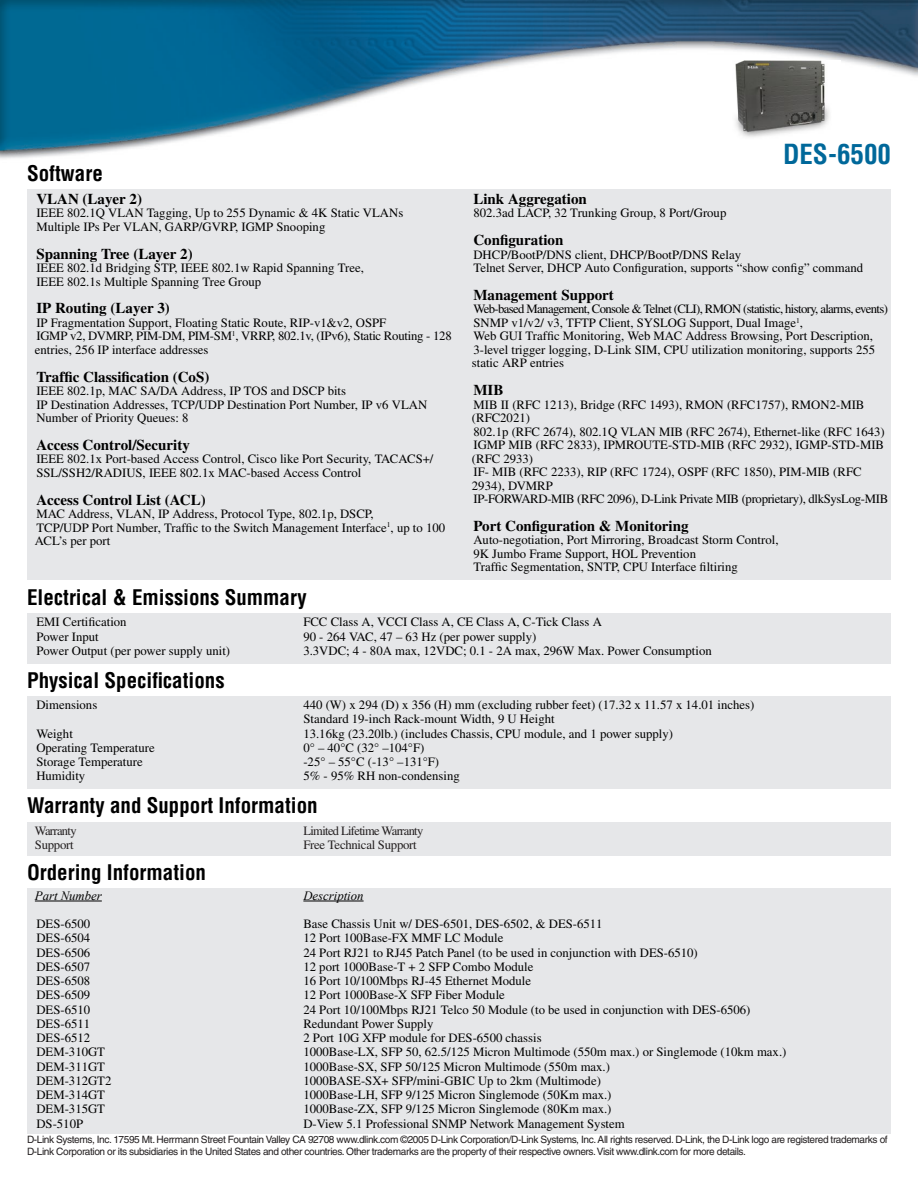
<style>
.page{position:relative;width:918px;height:1188px;background:#fff}
.page>*{position:absolute;margin:0;border:0;box-sizing:border-box;transform-origin:0 0}
.t1{font:700 condensed 27px "Helvetica";color:#00689a}
.t2{font:700 condensed 21px "Helvetica";color:#000}
.t3{font:700 15px "Times";color:#000}
.t4{font:12.75px/13.5px "Times";color:#000}
.t5{font:12.75px "Times";letter-spacing:-.05em;color:#231f20}
.t6{font:12.75px "Times";letter-spacing:-.02em;color:#231f20}
.t7{font:italic 12.75px "Times New Roman";color:#000}
.t8{font:10.2px/12.6px "Helvetica";letter-spacing:-.04em;color:#231f20}
</style>
<div class="page">
<img style="left:0;top:0;width:918px;height:159px">
<img style="left:706px;top:60px;width:134px;height:80px">
<div style="left:27px;top:614px;width:864px;height:50px;background:#e6e7e9"></div>
<div style="left:27px;top:696px;width:864px;height:93px;background:#e6e7e9"></div>
<div style="left:27px;top:888px;width:864px;height:246px;background:#e6e7e9"></div>
<hr style="left:35px;top:901px;width:67px;height:1px;background:#000">
<hr style="left:303px;top:901px;width:61px;height:1px;background:#000">
<div style="left:27px;top:822px;width:864px;height:33px;background:#e6e7e9"></div>
<div style="left:27px;top:190px;width:864px;height:390px;background:#e6e7e9"></div>
<h2 class="t2" style="left:27px;top:160px;width:77px">Software</h2>
<p class="t3" style="left:36px;top:190px;width:107px">VLAN (Layer 2)</p>
<p class="t4" style="left:36px;top:206px;width:368px">IEEE 802.1Q VLAN Tagging, Up to 255 Dynamic &amp; 4K Static VLANs<br>Multiple IPs Per VLAN, GARP/GVRP, IGMP Snooping</p>
<p class="t3" style="left:36px;top:245px;width:158px">Spanning Tree (Layer 2)</p>
<p class="t4" style="left:36px;top:261px;width:329px">IEEE 802.1d Bridging STP, IEEE 802.1w Rapid Spanning Tree,<br>IEEE 802.1s Multiple Spanning Tree Group</p>
<p class="t3" style="left:36px;top:299px;width:135px">IP Routing (Layer 3)</p>
<p class="t4" style="left:35px;top:316px;width:418px">IP Fragmentation Support, Floating Static Route, RIP-v1&amp;v2, OSPF<br>IGMP v2, DVMRP, PIM-DM, PIM-SM<sup>1</sup>, VRRP, 802.1v, (IPv6), Static Routing - 128 entries, 256 IP interface addresses</p>
<p class="t3" style="left:36px;top:368px;width:175px">Traffic Classification (CoS)</p>
<p class="t4" style="left:36px;top:384px;width:392px">IEEE 802.1p, MAC SA/DA Address, IP TOS and DSCP bits<br>IP Destination Addresses, TCP/UDP Destination Port Number, IP v6 VLAN<br>Number of Priority Queues: 8</p>
<p class="t3" style="left:36px;top:436px;width:155px">Access Control/Security</p>
<p class="t4" style="left:36px;top:452px;width:399px">IEEE 802.1x Port-based Access Control, Cisco like Port Security, TACACS+/<br>SSL/SSH2/RADIUS, IEEE 802.1x MAC-based Access Control</p>
<p class="t3" style="left:36px;top:491px;width:171px">Access Control List (ACL)</p>
<p class="t4" style="left:35px;top:507px;width:412px">MAC Address, VLAN, IP Address, Protocol Type, 802.1p, DSCP,<br>TCP/UDP Port Number, Traffic to the Switch Management Interface<sup>1</sup>, up to 100<br>ACL’s per port</p>
<h2 class="t2" style="left:27px;top:584px;width:281px">Electrical &amp; Emissions Summary</h2>
<h1 class="t1" style="left:783px;top:137px;width:109px">DES-6500</h1>
<p class="t3" style="left:473px;top:190px;width:115px">Link Aggregation</p>
<p class="t4" style="left:473px;top:206px;width:254px">802.3ad LACP, 32 Trunking Group, 8 Port/Group</p>
<p class="t3" style="left:473px;top:231px;width:92px">Configuration</p>
<p class="t4" style="left:473px;top:248px;width:391px">DHCP/BootP/DNS client, DHCP/BootP/DNS Relay<br>Telnet Server, DHCP Auto Configuration, supports “show config” command</p>
<p class="t3" style="left:473px;top:286px;width:142px">Management Support</p>
<p class="t4" style="left:472px;top:302px;width:418px">Web-based Management, Console &amp; Telnet (CLI), RMON (statistic, history, alarms, events)<br>SNMP v1/v2/ v3, TFTP Client, SYSLOG Support, Dual Image<sup>1</sup>,<br>Web GUI Traffic Monitoring, Web MAC Address Browsing, Port Description, 3-level trigger logging, D-Link SIM, CPU utilization monitoring, supports 255 static ARP entries</p>
<p class="t3" style="left:473px;top:381px;width:31px">MIB</p>
<p class="t4" style="left:472px;top:398px;width:418px">MIB II (RFC 1213), Bridge (RFC 1493), RMON (RFC1757), RMON2-MIB (RFC2021)<br>802.1p (RFC 2674), 802.1Q VLAN MIB (RFC 2674), Ethernet-like (RFC 1643)<br>IGMP MIB (RFC 2833), IPMROUTE-STD-MIB (RFC 2932), IGMP-STD-MIB (RFC 2933)<br>IF- MIB (RFC 2233), RIP (RFC 1724), OSPF (RFC 1850), PIM-MIB (RFC 2934), DVMRP<br>IP-FORWARD-MIB (RFC 2096), D-Link Private MIB (proprietary), dlkSysLog-MIB</p>
<p class="t3" style="left:473px;top:517px;width:217px">Port Configuration &amp; Monitoring</p>
<p class="t4" style="left:473px;top:533px;width:307px">Auto-negotiation, Port Mirroring, Broadcast Storm Control,<br>9K Jumbo Frame Support, HOL Prevention<br>Traffic Segmentation, SNTP, CPU Interface filtiring</p>
<p class="t4" style="left:36px;top:615px;width:92px">EMI Certification</p>
<p class="t4" style="left:303px;top:615px;width:300px">FCC Class A, VCCI Class A, CE Class A, C-Tick Class A</p>
<p class="t4" style="left:36px;top:629px;width:64px">Power Input</p>
<p class="t4" style="left:303px;top:629px;width:234px">90 - 264 VAC, 47 – 63 Hz (per power supply)</p>
<p class="t4" style="left:36px;top:644px;width:195px">Power Output (per power supply unit)</p>
<p class="t4" style="left:303px;top:644px;width:410px">3.3VDC; 4 - 80A max, 12VDC; 0.1 - 2A max, 296W Max. Power Consumption</p>
<h2 class="t2" style="left:27px;top:667px;width:199px">Physical Specifications</h2>
<p class="t4" style="left:36px;top:698px;width:62px">Dimensions</p>
<p class="t4" style="left:303px;top:698px;width:452px;line-height:14.2px">440 (W) x 294 (D) x 356 (H) mm (excluding rubber feet) (17.32 x 11.57 x 14.01 inches)<br>Standard 19-inch Rack-mount Width, 9 U Height</p>
<p class="t4" style="left:36px;top:726px;width:38px">Weight</p>
<p class="t4" style="left:303px;top:726px;width:371px">13.16kg (23.20lb.) (includes Chassis, CPU module, and 1 power supply)</p>
<p class="t4" style="left:36px;top:741px;width:120px">Operating Temperature</p>
<p class="t4" style="left:303px;top:741px;width:122px">0° – 40°C (32° –104°F)</p>
<p class="t4" style="left:36px;top:755px;width:108px">Storage Temperature</p>
<p class="t4" style="left:303px;top:755px;width:137px">-25° – 55°C (-13° –131°F)</p>
<p class="t4" style="left:36px;top:769px;width:50px">Humidity</p>
<p class="t4" style="left:303px;top:769px;width:158px">5% - 95% RH non-condensing</p>
<h2 class="t2" style="left:27px;top:793px;width:292px">Warranty and Support Information</h2>
<p class="t5" style="left:35px;top:823px;width:43px">Warranty</p>
<p class="t5" style="left:303px;top:823px;width:122px">Limited Lifetime Warranty</p>
<p class="t6" style="left:35px;top:837px;width:40px">Support</p>
<p class="t6" style="left:303px;top:837px;width:115px">Free Technical Support</p>
<h2 class="t2" style="left:27px;top:859px;width:181px">Ordering Information</h2>
<p class="t7" style="left:35px;top:887px;width:68px">Part Number</p>
<p class="t7" style="left:303px;top:887px;width:62px">Description</p>
<p class="t4" style="left:36px;top:917px;width:55px">DES-6500</p>
<p class="t4" style="left:303px;top:917px;width:301px">Base Chassis Unit w/ DES-6501, DES-6502, &amp; DES-6511</p>
<p class="t4" style="left:36px;top:931px;width:55px">DES-6504</p>
<p class="t4" style="left:303px;top:931px;width:202px">12 Port 100Base-FX MMF LC Module</p>
<p class="t4" style="left:36px;top:946px;width:55px">DES-6506</p>
<p class="t4" style="left:303px;top:946px;width:396px">24 Port RJ21 to RJ45 Patch Panel (to be used in conjunction with DES-6510)</p>
<p class="t4" style="left:36px;top:960px;width:55px">DES-6507</p>
<p class="t4" style="left:303px;top:960px;width:231px">12 port 1000Base-T + 2 SFP Combo Module</p>
<p class="t4" style="left:36px;top:974px;width:55px">DES-6508</p>
<p class="t4" style="left:303px;top:974px;width:229px">16 Port 10/100Mbps RJ-45 Ethernet Module</p>
<p class="t4" style="left:36px;top:988px;width:55px">DES-6509</p>
<p class="t4" style="left:303px;top:988px;width:203px">12 Port 1000Base-X SFP Fiber Module</p>
<p class="t4" style="left:36px;top:1003px;width:55px">DES-6510</p>
<p class="t4" style="left:303px;top:1003px;width:449px">24 Port 10/100Mbps RJ21 Telco 50 Module (to be used in conjunction with DES-6506)</p>
<p class="t4" style="left:36px;top:1017px;width:55px">DES-6511</p>
<p class="t4" style="left:303px;top:1017px;width:132px">Redundant Power Supply</p>
<p class="t4" style="left:36px;top:1031px;width:55px">DES-6512</p>
<p class="t4" style="left:303px;top:1031px;width:240px">2 Port 10G XFP module for DES-6500 chassis</p>
<p class="t4" style="left:36px;top:1045px;width:70px">DEM-310GT</p>
<p class="t4" style="left:303px;top:1045px;width:485px">1000Base-LX, SFP 50, 62.5/125 Micron Multimode (550m max.) or Singlemode (10km max.)</p>
<p class="t4" style="left:36px;top:1060px;width:70px">DEM-311GT</p>
<p class="t4" style="left:303px;top:1060px;width:308px">1000Base-SX, SFP 50/125 Micron Multimode (550m max.)</p>
<p class="t4" style="left:36px;top:1074px;width:77px">DEM-312GT2</p>
<p class="t4" style="left:303px;top:1074px;width:299px">1000BASE-SX+ SFP/mini-GBIC Up to 2km (Multimode)</p>
<p class="t4" style="left:36px;top:1088px;width:70px">DEM-314GT</p>
<p class="t4" style="left:303px;top:1088px;width:310px">1000Base-LH, SFP 9/125 Micron Singlemode (50Km max.)</p>
<p class="t4" style="left:36px;top:1102px;width:70px">DEM-315GT</p>
<p class="t4" style="left:303px;top:1102px;width:310px">1000Base-ZX, SFP 9/125 Micron Singlemode (80Km max.)</p>
<p class="t4" style="left:36px;top:1117px;width:48px">DS-510P</p>
<p class="t4" style="left:303px;top:1117px;width:323px">D-View 5.1 Professional SNMP Network Management System</p>
<p class="t8" style="left:27px;top:1133px;width:862px">D-Link Systems, Inc. 17595 Mt. Herrmann Street Fountain Valley CA 92708 www.dlink.com ©2005 D-Link Corporation/D-Link Systems, Inc. All rights reserved. D-Link, the D-Link logo are registered trademarks of<br>D-Link Corporation or its subsidiaries in the United States and other countries. Other trademarks are the property of their respective owners. Visit www.dlink.com for more details.</p>
</div>
